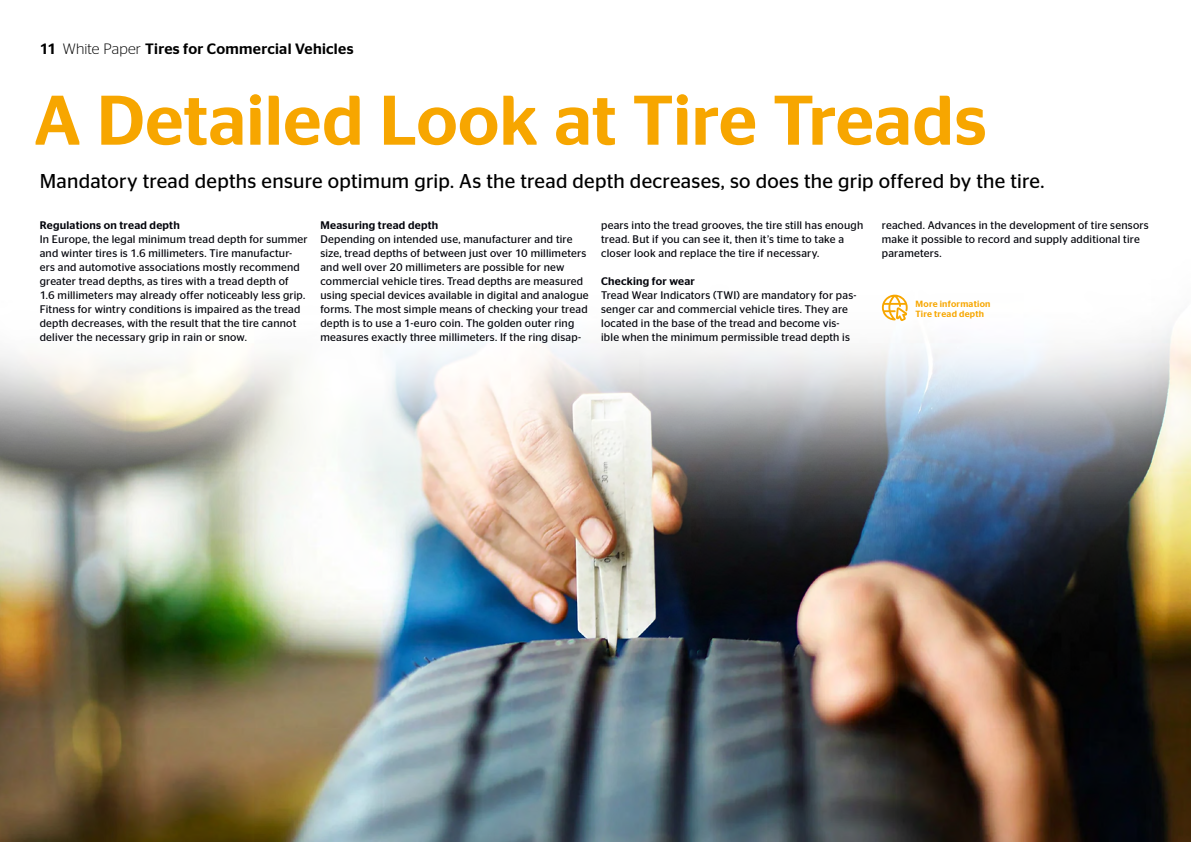
<style>
.page{position:relative;width:1191px;height:842px;background:#fff}
.page>*{position:absolute;margin:0;border:0;box-sizing:border-box;transform-origin:0 0}
.t1{font:500 70px "Continental Stag Sans";letter-spacing:.005em;color:#f7a600}
.t2{font:20px "Continental Stag Sans";letter-spacing:.01em;color:#000}
.t3{font:500 15px "Continental Stag Sans";letter-spacing:.02em;color:#000}
.t4{font:11px/14px "Continental Stag Sans";letter-spacing:.02em;color:#02030a}
.t5{font:500 11px "Continental Stag Sans";letter-spacing:.025em;color:#02030a}
.t6{font:500 9px/10px "Continental Stag Sans";letter-spacing:.03em;color:#f7a600}
.s1{font-weight:300}
</style>
<div class="page">
<img style="left:0;top:548px;width:1191px;height:294px">
<img style="left:0;top:294px;width:1191px;height:254px">
<svg style="left:881px;top:295px;width:26px;height:26px"></svg>
<h3 class="t3" style="left:40px;top:40px;width:315px">11 <span class="s1">White Paper</span> Tires for Commercial Vehicles</h3>
<h1 class="t1" style="left:34px;top:80px;width:954px">A Detailed Look at Tire Treads</h1>
<h2 class="t2" style="left:40px;top:170px;width:1006px">Mandatory tread depths ensure optimum grip. As the tread depth decreases, so does the grip offered by the tire.</h2>
<p class="t5" style="left:40px;top:219px;width:142px">Regulations on tread depth</p>
<p class="t4" style="left:40px;top:232px;width:269px">In Europe, the legal minimum tread depth for summer and winter tires is 1.6 millimeters. Tire manufactur&shy;ers and automotive associations mostly recommend greater tread depths, as tires with a tread depth of<br>1.6 millimeters may already offer noticeably less grip.<br>Fitness for wintry conditions is impaired as the tread depth decreases, with the result that the tire cannot deliver the necessary grip in rain or snow.</p>
<p class="t5" style="left:320px;top:219px;width:119px">Measuring tread depth</p>
<p class="t4" style="left:320px;top:232px;width:270px">Depending on intended use, manufacturer and tire size, tread depths of between just over 10 millimeters and well over 20 millimeters are possible for new commercial vehicle tires. Tread depths are measured using special devices available in digital and analogue forms. The most simple means of checking your tread depth is to use a 1-euro coin. The golden outer ring measures exactly three millimeters. If the ring disap-</p>
<p class="t4" style="left:601px;top:218px;width:263px">pears into the tread grooves, the tire still has enough tread. But if you can see it, then it’s time to take a closer look and replace the tire if necessary.</p>
<p class="t5" style="left:601px;top:275px;width:95px">Checking for wear</p>
<p class="t4" style="left:601px;top:288px;width:257px">Tread Wear Indicators (TWI) are mandatory for pas&shy;senger car and commercial vehicle tires. They are located in the base of the tread and become vis&shy;ible when the minimum permissible tread depth is</p>
<p class="t4" style="left:882px;top:218px;width:268px">reached. Advances in the development of tire sensors make it possible to record and supply additional tire parameters.</p>
<p class="t6" style="left:915px;top:299px;width:77px">More information<br>Tire tread depth</p>
</div>
